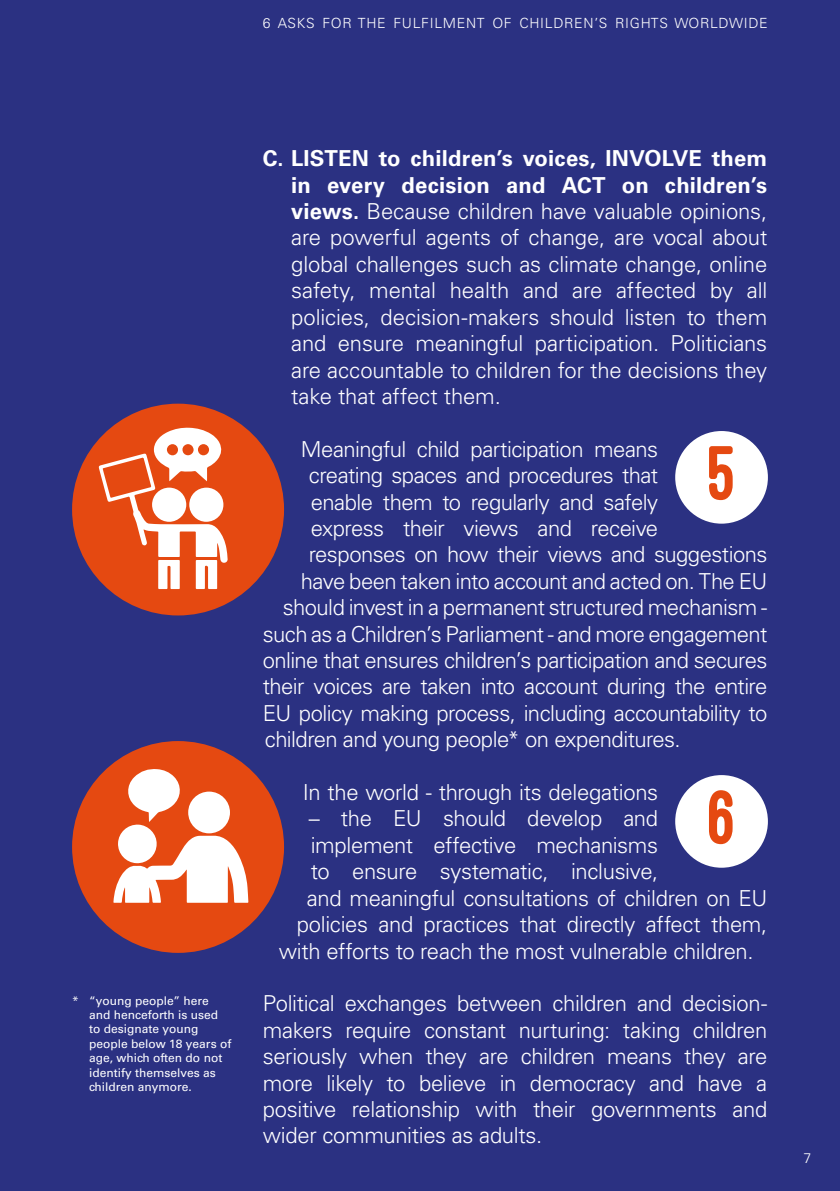
<style>
.page{position:relative;width:840px;height:1191px;background:#fff}
.page>*{position:absolute;margin:0;border:0;box-sizing:border-box;transform-origin:0 0}
.t1{font:800 80px "Ostrich Sans";color:#e54911}
.t2{font:300 22px/26.4px "Univers LT Std";letter-spacing:-.02em;color:#fff;text-align:justify}
.t3{font:300 14px "Univers LT Std";letter-spacing:.05em;color:#fff}
.t4{font:12px/14.4px "Univers LT Std";color:#fff}
.s1{font-weight:700}
</style>
<div class="page">
<div style="left:0;top:0;width:839px;height:1191px;background:#2b3182"></div>
<div style="left:674px;top:431px;width:93px;height:92px;background:#fff;border-radius:50%"></div>
<div style="left:674px;top:775px;width:93px;height:92px;background:#fff;border-radius:50%"></div>
<div style="left:72px;top:404px;width:212px;height:211px;background:#e54911;border-radius:50%"></div>
<svg style="left:98px;top:427px;width:130px;height:162px"></svg>
<div style="left:72px;top:741px;width:212px;height:212px;background:#e54911;border-radius:50%"></div>
<svg style="left:113px;top:769px;width:135px;height:133px"></svg>
<p class="t3" style="left:262px;top:15px;width:506px">6 ASKS FOR THE FULFILMENT OF CHILDREN’S RIGHTS WORLDWIDE</p>
<p class="t4" style="left:89px;top:993px;width:144px;text-indent:-17px">* “young people” here and henceforth is used to designate young people below 18 years of age, which often do not identify themselves as children anymore.</p>
<p class="t2" style="left:291px;top:145px;width:477px;text-indent:-28px"><span class="s1">C. LISTEN to children’s voices, INVOLVE them in every decision and ACT on children’s views.</span> Because children have valuable opinions, are powerful agents of change, are vocal about global challenges such as climate change, online safety, mental health and are affected by all policies, decision-makers should listen to them and ensure meaningful participation. Politicians are accountable to children for the decisions they take that affect them.</p>
<p class="t2" style="left:300px;top:436px;width:358px">Meaningful child participation means</p>
<p class="t2" style="left:308px;top:462px;width:351px">creating spaces and procedures that</p>
<p class="t2" style="left:310px;top:488px;width:348px">enable them to regularly and safely</p>
<p class="t2" style="left:310px;top:515px;width:348px">express their views and receive</p>
<p class="t2" style="left:308px;top:541px;width:460px">responses on how their views and suggestions</p>
<p class="t2" style="left:300px;top:568px;width:467px">have been taken into account and acted on. The EU</p>
<p class="t2" style="left:282px;top:594px;width:485px">should invest in a permanent structured mechanism -</p>
<p class="t2" style="left:262px;top:620px;width:506px">such as a Children’s Parliament - and more engagement</p>
<p class="t2" style="left:262px;top:647px;width:506px">online that ensures children’s participation and secures</p>
<p class="t2" style="left:262px;top:673px;width:505px">their voices are taken into account during the entire</p>
<p class="t2" style="left:262px;top:700px;width:505px">EU policy making process, including accountability to</p>
<p class="t2" style="left:264px;top:726px;width:417px">children and young people* on expenditures.</p>
<p class="t2" style="left:302px;top:779px;width:356px">In the world - through its delegations</p>
<p class="t2" style="left:308px;top:805px;width:350px">– the EU should develop and</p>
<p class="t2" style="left:310px;top:832px;width:348px">implement effective mechanisms</p>
<p class="t2" style="left:310px;top:858px;width:348px">to ensure systematic, inclusive,</p>
<p class="t2" style="left:306px;top:884px;width:461px">and meaningful consultations of children on EU</p>
<p class="t2" style="left:296px;top:911px;width:471px">policies and practices that directly affect them,</p>
<p class="t2" style="left:278px;top:937px;width:476px">with efforts to reach the most vulnerable children.</p>
<p class="t2" style="left:262px;top:990px;width:506px">Political exchanges between children and decision&shy;makers require constant nurturing: taking children seriously when they are children means they are more likely to believe in democracy and have a positive relationship with their governments and wider communities as adults.</p>
<h1 class="t1" style="left:708px;top:431px;width:30px">5</h1>
<h1 class="t1" style="left:708px;top:775px;width:30px">6</h1>
<p class="t3" style="left:803px;top:1149px;width:9px">7</p>
</div>
